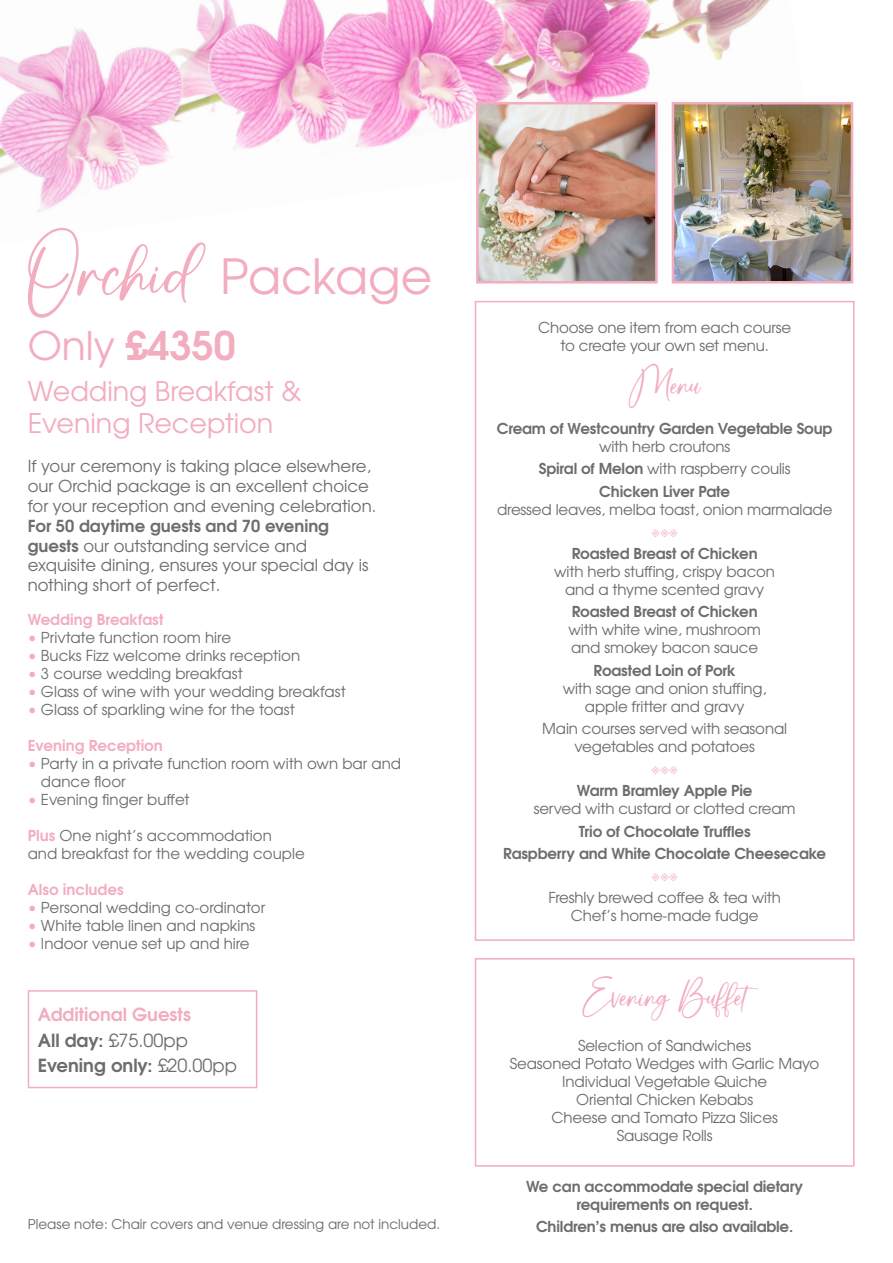
<style>
.page{position:relative;width:893px;height:1263px;background:#fff}
.page>*{position:absolute;margin:0;border:0;box-sizing:border-box;transform-origin:0 0}
.t1{font:48.3px "Te X Gyre Adventor";color:#f2adbf}
.t2{font:700 39.3px "Te X Gyre Adventor";color:#f2adbf}
.t3{font:36px "Stay Dreaming";color:#f2adbf}
.t4{font:27px/32.4px "Te X Gyre Adventor";color:#f2adbf}
.t5{font:700 18px "Te X Gyre Adventor";color:#6c6d70}
.t6{font:700 18px "Te X Gyre Adventor";color:#f2adbf}
.t7{font:18px "Te X Gyre Adventor";color:#6c6d70}
.t8{font:16.5px/19.8px "Te X Gyre Adventor";color:#6c6d70}
.t9{font:15px/18px "Te X Gyre Adventor";letter-spacing:-.01em;color:#6c6d70;text-align:center}
.t10{font:700 15px/18px "Te X Gyre Adventor";letter-spacing:-.01em;color:#6c6d70;text-align:center}
.t11{font:700 15px "Te X Gyre Adventor";color:#f2adbf}
.t12{font:15px "Te X Gyre Adventor";color:#f6c6d2}
.t13{font:13.5px "Te X Gyre Adventor";color:#6c6d70}
.s1{font-family:"Stay Dreaming";font-size:81.3px}
.s2{font-weight:400}
.s3{font-weight:700}
.s4{color:#f2adbf}
.s5{font-weight:700;color:#f2adbf}
</style>
<div class="page">
<img style="left:0;top:0;width:770px;height:245px">
<div style="left:28px;top:990px;width:229px;height:98px;border:2px solid #f2adbf"></div>
<img style="left:480px;top:106px;width:174px;height:174px">
<div style="left:476px;top:102px;width:182px;height:182px;border:3px solid #f2adbf"></div>
<img style="left:676px;top:106px;width:173px;height:174px">
<div style="left:672px;top:102px;width:181px;height:182px;border:3px solid #f2adbf"></div>
<div style="left:475px;top:301px;width:380px;height:640px;border:2px solid #f2adbf"></div>
<div style="left:475px;top:958px;width:380px;height:209px;border:2px solid #f2adbf"></div>
<p class="t1" style="left:28px;top:238px;width:406px"><span class="s1">Orchid</span> Package</p>
<p class="t2" style="left:28px;top:311px;width:210px"><span class="s2">Only</span> £4350</p>
<p class="t4" style="left:28px;top:373px;width:275px">Wedding Breakfast &amp;<br>Evening Reception</p>
<p class="t8" style="left:28px;top:455px;width:350px">If your ceremony is taking place elsewhere, our Orchid package is an excellent choice for your reception and evening celebration.<br><span class="s3">For 50 daytime guests and 70 evening guests</span> our outstanding service and exquisite dining, ensures your special day is nothing short of perfect.</p>
<p class="t11" style="left:28px;top:607px;width:137px">Wedding Breakfast</p>
<p class="t9" style="left:28px;top:628px;width:205px"><span class="s4">•</span> Privtate function room hire</p>
<p class="t9" style="left:28px;top:646px;width:274px"><span class="s4">•</span> Bucks Fizz welcome drinks reception</p>
<p class="t9" style="left:28px;top:664px;width:217px"><span class="s4">•</span> 3 course wedding breakfast</p>
<p class="t9" style="left:28px;top:682px;width:320px"><span class="s4">•</span> Glass of wine with your wedding breakfast</p>
<p class="t9" style="left:28px;top:700px;width:269px"><span class="s4">•</span> Glass of sparkling wine for the toast</p>
<p class="t11" style="left:28px;top:733px;width:137px">Evening Reception</p>
<p class="t9" style="left:41px;top:754px;width:362px;text-align:left;text-indent:-13px"><span class="s4">•</span> Party in a private function room with own bar and dance floor</p>
<p class="t9" style="left:28px;top:790px;width:163px"><span class="s4">•</span> Evening finger buffet</p>
<p class="t9" style="left:28px;top:826px;width:279px;text-align:left"><span class="s5">Plus</span> One night’s accommodation and breakfast for the wedding couple</p>
<p class="t11" style="left:28px;top:877px;width:97px">Also includes</p>
<p class="t9" style="left:28px;top:898px;width:239px"><span class="s4">•</span> Personal wedding co-ordinator</p>
<p class="t9" style="left:28px;top:916px;width:229px"><span class="s4">•</span> White table linen and napkins</p>
<p class="t9" style="left:28px;top:934px;width:223px"><span class="s4">•</span> Indoor venue set up and hire</p>
<p class="t6" style="left:38px;top:998px;width:155px">Additional Guests</p>
<p class="t7" style="left:38px;top:1026px;width:152px"><span class="s3">All day:</span> £75.00pp</p>
<p class="t5" style="left:38px;top:1050px;width:201px">Evening only: <span class="s2">£20.00pp</span></p>
<p class="t13" style="left:28px;top:1213px;width:414px">Please note: Chair covers and venue dressing are not included.</p>
<p class="t9" style="left:538px;top:317px;width:255px">Choose one item from each course to create your own set menu.</p>
<p class="t3" style="left:629px;top:362px;width:74px">Menu</p>
<p class="t10" style="left:497px;top:418px;width:337px">Cream of Westcountry Garden Vegetable Soup <span class="s2">with herb croutons</span></p>
<p class="t9" style="left:539px;top:459px;width:253px"><span class="s3">Spiral of Melon</span> with raspberry coulis</p>
<p class="t9" style="left:497px;top:481px;width:337px"><span class="s3">Chicken Liver Pate<br></span>dressed leaves, melba toast, onion marmalade</p>
<p class="t12" style="left:651px;top:519px;width:28px">※※※</p>
<p class="t9" style="left:554px;top:543px;width:222px"><span class="s3">Roasted Breast of Chicken<br></span>with herb stuffing, crispy bacon and a thyme scented gravy</p>
<p class="t9" style="left:569px;top:602px;width:194px;text-align:left"><span class="s3">Roasted Breast of Chicken </span>with white wine, mushroom and smokey bacon sauce</p>
<p class="t9" style="left:563px;top:660px;width:205px"><span class="s3">Roasted Loin of Pork<br></span>with sage and onion stuffing, apple fritter and gravy</p>
<p class="t9" style="left:542px;top:718px;width:246px">Main courses served with seasonal vegetables and potatoes</p>
<p class="t12" style="left:651px;top:757px;width:28px">※※※</p>
<p class="t9" style="left:534px;top:781px;width:264px"><span class="s3">Warm Bramley Apple Pie<br></span>served with custard or clotted cream</p>
<p class="t10" style="left:579px;top:820px;width:173px">Trio of Chocolate Truffles</p>
<p class="t10" style="left:503px;top:843px;width:325px">Raspberry and White Chocolate Cheesecake</p>
<p class="t12" style="left:651px;top:864px;width:28px">※※※</p>
<p class="t9" style="left:548px;top:888px;width:234px">Freshly brewed coffee &amp; tea with<br>Chef’s home-made fudge</p>
<p class="t3" style="left:582px;top:974px;width:185px">Evening Buffet</p>
<p class="t9" style="left:510px;top:1035px;width:311px">Selection of Sandwiches<br>Seasoned Potato Wedges with Garlic Mayo<br>Individual Vegetable Quiche<br>Oriental Chicken Kebabs<br>Cheese and Tomato Pizza Slices<br>Sausage Rolls</p>
<p class="t10" style="left:526px;top:1175px;width:279px">We can accommodate special dietary requirements on request.</p>
<p class="t10" style="left:536px;top:1216px;width:259px">Children’s menus are also available.</p>
</div>
